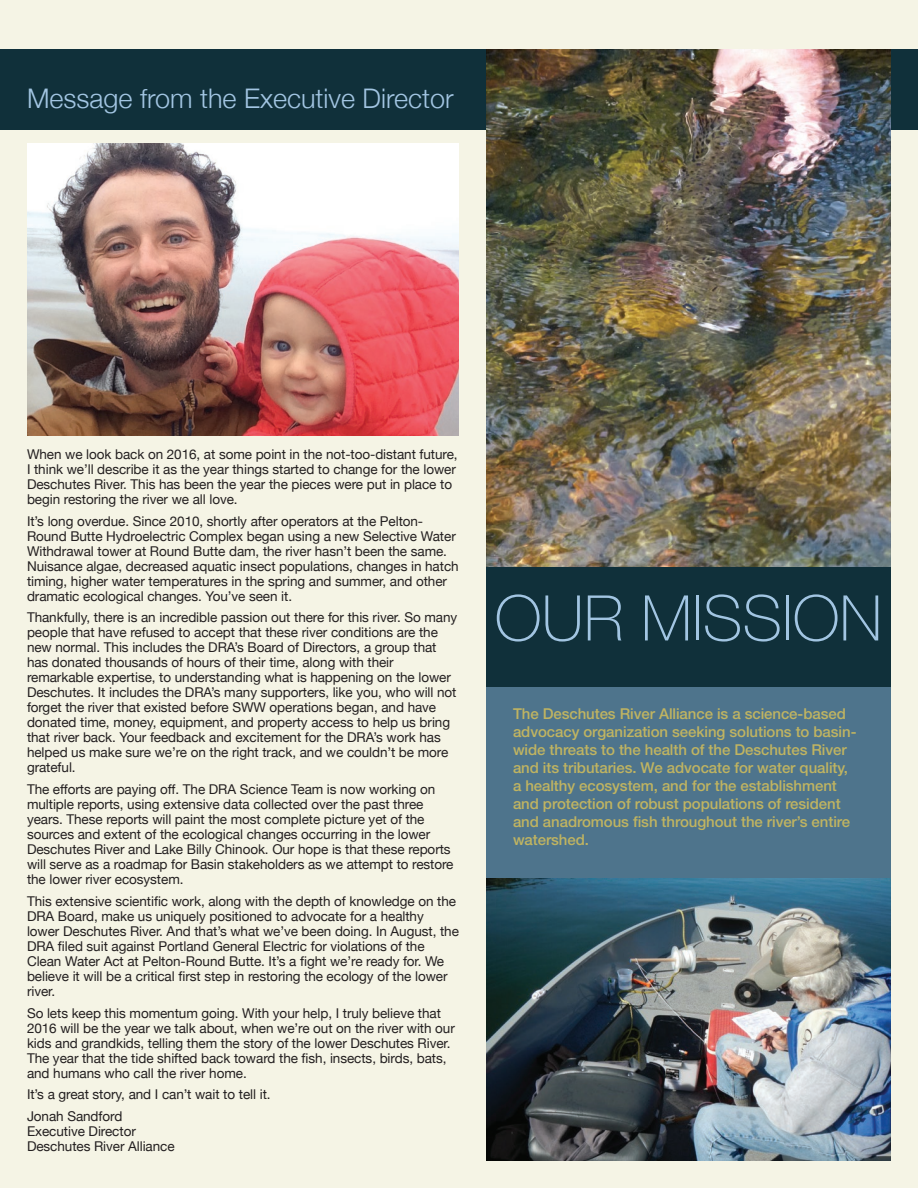
<style>
.page{position:relative;width:918px;height:1188px;background:#f5f4e5}
.page>*{position:absolute;margin:0;border:0;box-sizing:border-box;transform-origin:0 0}
.t1{font:100 63px "Helvetica Neue";color:#a2c5e2}
.t2{font:300 27px "Helvetica Neue";color:#a2c5e2}
.t3{font:500 15px/18px "Helvetica Neue";letter-spacing:-.005em;color:#c0b461}
.t4{font:13.5px/15px "Helvetica Neue";letter-spacing:-.005em;color:#231f20}
</style>
<div class="page">
<img style="left:27px;top:144px;width:432px;height:291px">
<div style="left:0;top:49px;width:918px;height:81px;background:#10303a"></div>
<img style="left:486px;top:49px;width:405px;height:518px">
<img style="left:486px;top:878px;width:405px;height:283px">
<div style="left:486px;top:686px;width:405px;height:192px;background:#4e748c"></div>
<div style="left:487px;top:567px;width:404px;height:119px;background:#10303a"></div>
<h2 class="t2" style="left:27px;top:82px;width:428px">Message from the Executive Director</h2>
<p class="t4" style="left:27px;top:446px;width:432px">When we look back on 2016, at some point in the not-too-distant future, I think we’ll describe it as the year things started to change for the lower Deschutes River. This has been the year the pieces were put in place to begin restoring the river we all love.</p>
<p class="t4" style="left:27px;top:513px;width:433px">It’s long overdue. Since 2010, shortly after operators at the Pelton-Round Butte Hydroelectric Complex began using a new Selective Water Withdrawal tower at Round Butte dam, the river hasn’t been the same.<br>Nuisance algae, decreased aquatic insect populations, changes in hatch timing, higher water temperatures in the spring and summer, and other dramatic ecological changes. You’ve seen it.</p>
<p class="t4" style="left:27px;top:610px;width:432px">Thankfully, there is an incredible passion out there for this river. So many people that have refused to accept that these river conditions are the new normal. This includes the DRA’s Board of Directors, a group that has donated thousands of hours of their time, along with their remarkable expertise, to understanding what is happening on the lower Deschutes. It includes the DRA’s many supporters, like you, who will not forget the river that existed before SWW operations began, and have donated time, money, equipment, and property access to help us bring that river back. Your feedback and excitement for the DRA’s work has helped us make sure we’re on the right track, and we couldn’t be more grateful.</p>
<p class="t4" style="left:27px;top:782px;width:428px">The efforts are paying off. The DRA Science Team is now working on multiple reports, using extensive data collected over the past three years. These reports will paint the most complete picture yet of the sources and extent of the ecological changes occurring in the lower Deschutes River and Lake Billy Chinook. Our hope is that these reports will serve as a roadmap for Basin stakeholders as we attempt to restore the lower river ecosystem.</p>
<p class="t4" style="left:27px;top:893px;width:433px">This extensive scientific work, along with the depth of knowledge on the DRA Board, make us uniquely positioned to advocate for a healthy lower Deschutes River. And that’s what we’ve been doing. In August, the DRA filed suit against Portland General Electric for violations of the Clean Water Act at Pelton-Round Butte. It’s a fight we’re ready for. We believe it will be a critical first step in restoring the ecology of the lower river.</p>
<p class="t4" style="left:27px;top:1005px;width:429px">So lets keep this momentum going. With your help, I truly believe that 2016 will be the year we talk about, when we’re out on the river with our kids and grandkids, telling them the story of the lower Deschutes River.<br>The year that the tide shifted back toward the fish, insects, birds, bats, and humans who call the river home.</p>
<p class="t4" style="left:27px;top:1083px;width:245px;line-height:21.8px">It’s a great story, and I can’t wait to tell it.<br>Jonah Sandford</p>
<p class="t4" style="left:27px;top:1124px;width:149px">Executive Director<br>Deschutes River Alliance</p>
<h1 class="t1" style="left:495px;top:583px;width:389px">OUR MISSION</h1>
<p class="t3" style="left:513px;top:705px;width:345px">The Deschutes River Alliance is a science-based advocacy organization seeking solutions to basin&shy;wide threats to the health of the Deschutes River and its tributaries. We advocate for water quality, a healthy ecosystem, and for the establishment and protection of robust populations of resident and anadromous fish throughout the river’s entire watershed.</p>
</div>
